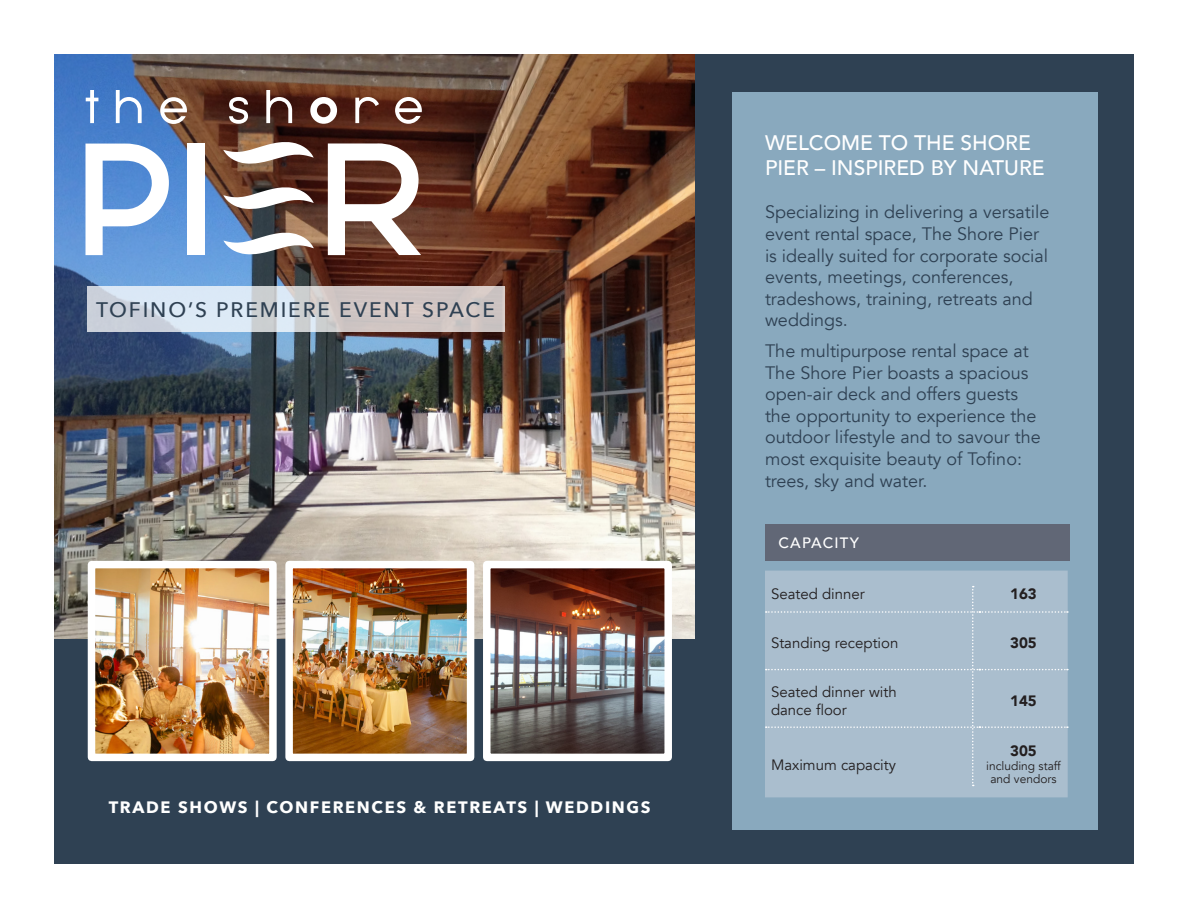
<style>
.page{position:relative;width:1188px;height:918px;background:#fff}
.page>*{position:absolute;margin:0;border:0;box-sizing:border-box;transform-origin:0 0}
.t1{font:500 21px/25.2px "Avenir";color:#fff}
.t2{font:500 21px "Avenir Next";letter-spacing:.09em;color:#2f4153}
.t3{font:18px/21.6px "Avenir";color:#2f4153}
.t4{font:700 16.5px "Avenir Next";letter-spacing:.1em;color:#fff}
.t5{font:15px/18px "Avenir";color:#231f20}
.t6{font:900 15px "Avenir";color:#231f20}
.t7{font:500 15px "Avenir";letter-spacing:.08em;color:#fff}
.t8{font:12px/13.5px "Avenir";color:#231f20;text-align:center}
</style>
<div class="page">
<div style="left:54px;top:54px;width:1080px;height:810px;background:#2f4153"></div>
<img style="left:54px;top:54px;width:641px;height:585px">
<img style="left:97px;top:570px;width:171px;height:182px">
<div style="left:88px;top:561px;width:189px;height:200px;border:8px solid #fff"></div>
<img style="left:294px;top:570px;width:171px;height:182px">
<div style="left:285px;top:561px;width:189px;height:200px;border:8px solid #fff"></div>
<img style="left:492px;top:570px;width:171px;height:182px">
<div style="left:483px;top:561px;width:189px;height:200px;border:8px solid #fff"></div>
<svg style="left:86px;top:144px;width:83px;height:111px;background:#a8c5ea"></svg>
<div style="left:187px;top:144px;width:17px;height:111px;background:#fff"></div>
<svg style="left:328px;top:143px;width:93px;height:112px;background:#b39d96"></svg>
<svg style="left:223px;top:232px;width:91px;height:23px;background:#b3b6be"></svg>
<svg style="left:223px;top:187px;width:91px;height:22px;background:#ad9e99"></svg>
<svg style="left:223px;top:142px;width:91px;height:22px;background:#b5a198"></svg>
<svg style="left:160px;top:97px;width:27px;height:27px"></svg>
<svg style="left:86px;top:90px;width:12px;height:33px"></svg>
<svg style="left:116px;top:90px;width:26px;height:33px"></svg>
<svg style="left:229px;top:97px;width:19px;height:27px"></svg>
<svg style="left:266px;top:90px;width:26px;height:33px"></svg>
<svg style="left:310px;top:97px;width:27px;height:27px"></svg>
<svg style="left:355px;top:97px;width:24px;height:26px"></svg>
<svg style="left:395px;top:97px;width:27px;height:27px"></svg>
<div style="left:733px;top:92px;width:365px;height:738px;background:#89a9be"></div>
<svg style="left:87px;top:286px;width:418px;height:45px;background:#d2d2d7"></svg>
<div style="left:765px;top:524px;width:304px;height:37px;background:#616776"></div>
<div style="left:765px;top:571px;width:303px;height:226px;background:#aabece"></div>
<div style="left:766px;top:586px;width:302px;height:200px;background:#aabece"></div>
<p class="t2" style="left:96px;top:292px;width:401px">TOFINO’S PREMIERE EVENT SPACE</p>
<p class="t4" style="left:109px;top:793px;width:544px">TRADE SHOWS | CONFERENCES &amp; RETREATS | WEDDINGS</p>
<p class="t1" style="left:765px;top:129px;width:281px">WELCOME TO THE SHORE<br>PIER – INSPIRED BY NATURE</p>
<p class="t3" style="left:765px;top:202px;width:286px">Specializing in delivering a versatile event rental space, The Shore Pier is ideally suited for corporate social events, meetings, conferences, tradeshows, training, retreats and weddings.</p>
<p class="t3" style="left:765px;top:340px;width:277px">The multipurpose rental space at<br>The Shore Pier boasts a spacious open-air deck and offers guests the opportunity to experience the outdoor lifestyle and to savour the most exquisite beauty of Tofino: trees, sky and water.</p>
<p class="t7" style="left:778px;top:530px;width:82px">CAPACITY</p>
<p class="t5" style="left:771px;top:585px;width:95px">Seated dinner</p>
<p class="t6" style="left:1010px;top:581px;width:28px">163</p>
<p class="t5" style="left:771px;top:634px;width:129px">Standing reception</p>
<p class="t6" style="left:1010px;top:630px;width:28px">305</p>
<p class="t5" style="left:771px;top:683px;width:127px">Seated dinner with dance floor</p>
<p class="t6" style="left:1010px;top:688px;width:28px">145</p>
<p class="t5" style="left:771px;top:756px;width:127px">Maximum capacity</p>
<p class="t6" style="left:1010px;top:738px;width:28px">305</p>
<p class="t8" style="left:986px;top:759px;width:76px">including staff and vendors</p>
</div>
